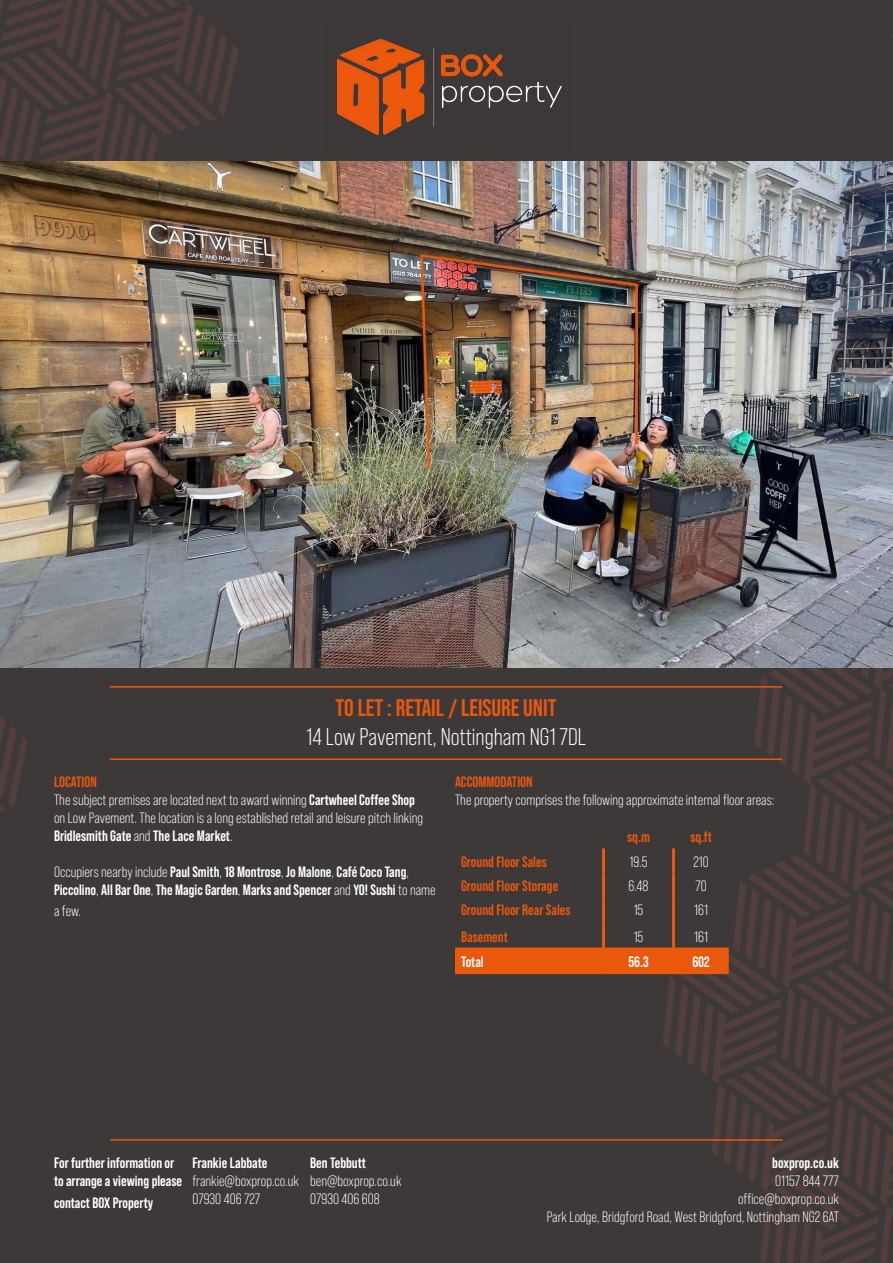
<style>
.page{position:relative;width:893px;height:1263px;background:#3d3939}
.page>*{position:absolute;margin:0;border:0;box-sizing:border-box;transform-origin:0 0}
.t1{font:24px "Bebas Neue Pro";color:#fff}
.t2{font:700 24px "Bebas Neue Pro";color:#ea580c}
.t3{font:15px/18px "Bebas Neue Pro";color:#fff}
.t4{font:700 15px/18px "Bebas Neue Pro";color:#fff}
.t5{font:700 15px "Bebas Neue Pro";color:#ea580c}
.s1{font-weight:700;color:#ea580c}
.s2{font-weight:700}
.s3{font-weight:400}
</style>
<div class="page">
<img style="left:0;top:0;width:296px;height:812px">
<img style="left:621px;top:34px;width:272px;height:1229px">
<hr style="left:111px;top:1139px;width:671px;height:2px;background:#ea580c">
<img style="left:336px;top:39px;width:226px;height:96px">
<hr style="left:110px;top:758px;width:672px;height:2px;background:#ea580c">
<hr style="left:110px;top:686px;width:672px;height:2px;background:#ea580c">
<img style="left:0;top:162px;width:893px;height:506px">
<div style="left:455px;top:947px;width:274px;height:27px;background:#ea580c"></div>
<hr style="left:602px;top:848px;width:3px;height:24px;background:#ea580c">
<hr style="left:672px;top:848px;width:3px;height:24px;background:#ea580c">
<hr style="left:602px;top:872px;width:3px;height:25px;background:#ea580c">
<hr style="left:672px;top:872px;width:3px;height:25px;background:#ea580c">
<hr style="left:602px;top:897px;width:3px;height:26px;background:#ea580c">
<hr style="left:672px;top:897px;width:3px;height:26px;background:#ea580c">
<hr style="left:602px;top:923px;width:3px;height:24px;background:#ea580c">
<hr style="left:672px;top:923px;width:3px;height:24px;background:#ea580c">
<hr style="left:602px;top:947px;width:3px;height:27px;background:#ea580c">
<hr style="left:672px;top:947px;width:3px;height:27px;background:#ea580c">
<h1 class="t2" style="left:336px;top:694px;width:222px">TO LET : RETAIL / LEISURE UNIT</h1>
<h1 class="t1" style="left:306px;top:723px;width:281px">14 Low Pavement, Nottingham NG1 7DL</h1>
<p class="t3" style="left:54px;top:772px;width:371px"><span class="s1">LOCATION<br></span>The subject premises are located next to award winning <span class="s2">Cartwheel Coffee Shop </span>on Low Pavement. The location is a long established retail and leisure pitch linking <span class="s2">Bridlesmith Gate</span> and <span class="s2">The Lace Market</span>.</p>
<p class="t4" style="left:54px;top:862px;width:383px"><span class="s3">Occupiers nearby include</span> Paul Smith<span class="s3">,</span> 18 Montrose<span class="s3">,</span> Jo Malone<span class="s3">,</span> Café Coco Tang<span class="s3">,<br></span>Piccolino<span class="s3">,</span> All Bar One<span class="s3">,</span> The Magic Garden<span class="s3">,</span> Marks and Spencer <span class="s3">and</span> YO! Sushi <span class="s3">to name</span></p>
<p class="t3" style="left:54px;top:902px;width:28px">a few.</p>
<p class="t5" style="left:455px;top:773px;width:79px">ACCOMMODATION</p>
<p class="t3" style="left:455px;top:790px;width:321px">The property comprises the following approximate internal floor areas:</p>
<p class="t5" style="left:627px;top:829px;width:24px">sq.m</p>
<p class="t5" style="left:690px;top:829px;width:23px">sq.ft</p>
<p class="t5" style="left:461px;top:853px;width:87px">Ground Floor Sales</p>
<p class="t3" style="left:629px;top:852px;width:19px">19.5</p>
<p class="t3" style="left:693px;top:852px;width:17px">210</p>
<p class="t5" style="left:461px;top:877px;width:99px">Ground Floor Storage</p>
<p class="t3" style="left:628px;top:876px;width:21px">6.48</p>
<p class="t3" style="left:695px;top:876px;width:13px">70</p>
<p class="t5" style="left:461px;top:901px;width:111px">Ground Floor Rear Sales</p>
<p class="t3" style="left:634px;top:901px;width:11px">15</p>
<p class="t3" style="left:694px;top:901px;width:15px">161</p>
<p class="t5" style="left:461px;top:928px;width:48px">Basement</p>
<p class="t3" style="left:634px;top:927px;width:11px">15</p>
<p class="t3" style="left:694px;top:927px;width:15px">161</p>
<p class="t4" style="left:461px;top:952px;width:24px">Total</p>
<p class="t4" style="left:628px;top:952px;width:22px">56.3</p>
<p class="t4" style="left:692px;top:952px;width:19px">602</p>
<p class="t4" style="left:54px;top:1153px;width:130px">For further information or to arrange a viewing please</p>
<p class="t4" style="left:54px;top:1193px;width:101px">contact BOX Property</p>
<p class="t4" style="left:192px;top:1153px;width:77px">Frankie Labbate</p>
<p class="t3" style="left:192px;top:1172px;width:108px">frankie@boxprop.co.uk<br>07930 406 727</p>
<p class="t4" style="left:310px;top:1153px;width:57px">Ben Tebbutt</p>
<p class="t3" style="left:310px;top:1172px;width:93px">ben@boxprop.co.uk<br>07930 406 608</p>
<p class="t4" style="left:772px;top:1153px;width:68px">boxprop.co.uk</p>
<p class="t3" style="left:547px;top:1172px;width:294px;text-align:right">01157 844 777<br>office@boxprop.co.uk<br>Park Lodge, Bridgford Road, West Bridgford, Nottingham NG2 6AT</p>
</div>
